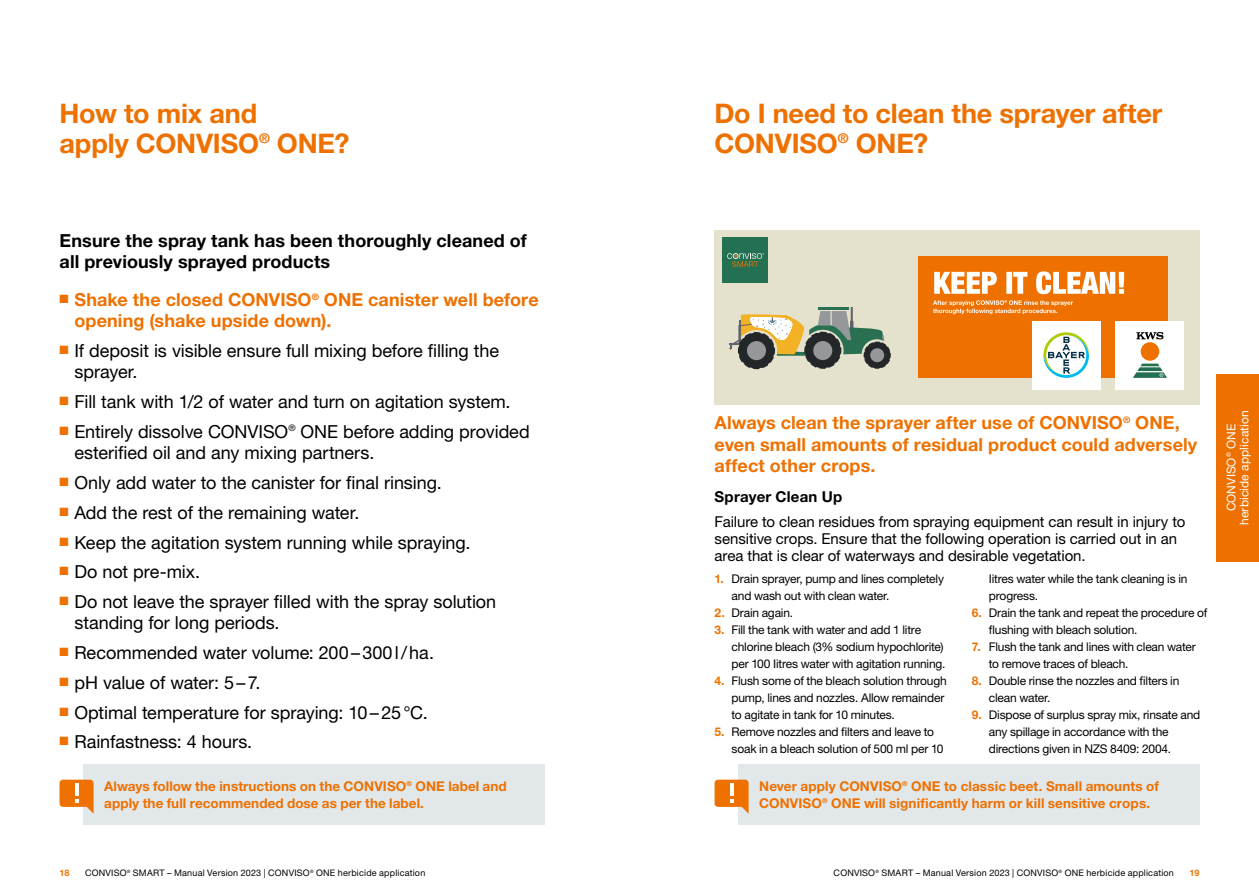
<style>
.page{position:relative;width:1259px;height:893px;background:#fff}
.page>*{position:absolute;margin:0;border:0;box-sizing:border-box;transform-origin:0 0}
.t1{font:700 27px/29.7px "Helvetica Neue LT Pro";letter-spacing:-.005em;color:#ee7100}
.t2{font:18px/21.3px "Helvetica Neue LT Pro";letter-spacing:-.005em;color:#000}
.t3{font:700 18px/21.3px "Helvetica Neue LT Pro";letter-spacing:.005em;color:#ee7100}
.t4{font:700 18px/21.3px "Helvetica Neue LT Pro";letter-spacing:.01em;color:#000}
.t5{font:15px/17px "Helvetica Neue LT Pro";letter-spacing:-.005em;color:#000}
.t6{font:700 15px "Helvetica Neue LT Pro";letter-spacing:.015em;color:#000}
.t7{font:700 13.5px/16.5px "Helvetica Neue LT Std";letter-spacing:.005em;color:#ee7100}
.t8{font:12px/17px "Helvetica Neue LT Pro";letter-spacing:-.015em;color:#000}
.t9{font:12px/13.2px "Helvetica Neue LT Pro";letter-spacing:.01em;color:#fff;text-align:center}
.t10{font:9px "Helvetica Neue LT Pro";letter-spacing:.02em;color:#000}
.t11{font:700 9px "Helvetica Neue LT Pro";color:#ee7100}
.s1{font-weight:700;color:#ee7100}
</style>
<div class="page">
<div style="left:714px;top:230px;width:289px;height:174px;background:#e4e1cc"></div>
<svg style="left:729px;top:307px;width:162px;height:62px"></svg>
<div style="left:910px;top:230px;width:289px;height:174px;background:#e4e1cc"></div>
<div style="left:918px;top:256px;width:249px;height:122px;background:#ee7100"></div>
<div style="left:1115px;top:321px;width:69px;height:68px;background:#fff"></div>
<svg style="left:1133px;top:364px;width:34px;height:14px"></svg>
<div style="left:1140px;top:342px;width:19px;height:19px;background:#ee7100;border-radius:50%"></div>
<svg style="left:1136px;top:332px;width:27px;height:7px"></svg>
<div style="left:1032px;top:321px;width:68px;height:68px;background:#fff"></div>
<svg style="left:1043px;top:332px;width:46px;height:46px"></svg>
<svg style="left:933px;top:300px;width:140px;height:14px"></svg>
<svg style="left:934px;top:271px;width:190px;height:23px"></svg>
<div style="left:722px;top:237px;width:46px;height:46px;background:#237052"></div>
<svg style="left:727px;top:253px;width:37px;height:14px"></svg>
<div style="left:1216px;top:374px;width:43px;height:187px;background:#ee7100"></div>
<div style="left:83px;top:765px;width:461px;height:60px;background:#e2e7ea"></div>
<svg style="left:60px;top:780px;width:34px;height:34px"></svg>
<div style="left:738px;top:765px;width:461px;height:60px;background:#e2e7ea"></div>
<svg style="left:714px;top:780px;width:34px;height:33px"></svg>
<h1 class="t1" style="left:60px;top:98px;width:291px">How to mix and<br>apply CONVISO<sup>®</sup> ONE?</h1>
<h2 class="t4" style="left:60px;top:229px;width:469px">Ensure the spray tank has been thoroughly cleaned of all previously sprayed products</h2>
<h2 class="t3" style="left:74px;top:289px;width:466px;text-indent:-15px">■ Shake the closed CONVISO<sup>®</sup> ONE canister well before opening (shake upside down).</h2>
<h2 class="t2" style="left:74px;top:340px;width:426px;text-indent:-15px"><sup>■</sup> If deposit is visible ensure full mixing before filling the sprayer.</h2>
<h2 class="t2" style="left:60px;top:391px;width:452px"><sup>■</sup> Fill tank with 1/2 of water and turn on agitation system.</h2>
<h2 class="t2" style="left:74px;top:421px;width:457px;text-indent:-15px"><sup>■</sup> Entirely dissolve CONVISO<sup>®</sup> ONE before adding provided esterified oil and any mixing partners.</h2>
<h2 class="t2" style="left:60px;top:472px;width:384px"><sup>■</sup> Only add water to the canister for final rinsing.</h2>
<h2 class="t2" style="left:60px;top:501px;width:301px"><sup>■</sup> Add the rest of the remaining water.</h2>
<h2 class="t2" style="left:60px;top:531px;width:412px"><sup>■</sup> Keep the agitation system running while spraying.</h2>
<h2 class="t2" style="left:60px;top:561px;width:142px"><sup>■</sup> Do not pre-mix.</h2>
<h2 class="t2" style="left:74px;top:591px;width:423px;text-indent:-15px"><sup>■</sup> Do not leave the sprayer filled with the spray solution standing for long periods.</h2>
<h2 class="t2" style="left:60px;top:642px;width:376px"><sup>■</sup> Recommended water volume: 200–300l/ha.</h2>
<h2 class="t2" style="left:60px;top:672px;width:202px"><sup>■</sup> pH value of water: 5–7.</h2>
<h2 class="t2" style="left:60px;top:701px;width:370px"><sup>■</sup> Optimal temperature for spraying: 10– 25°C.</h2>
<h2 class="t2" style="left:60px;top:731px;width:194px"><sup>■</sup> Rainfastness: 4 hours.</h2>
<h1 class="t1" style="left:714px;top:98px;width:449px">Do I need to clean the sprayer after<br>CONVISO<sup>®</sup> ONE?</h1>
<h2 class="t3" style="left:714px;top:412px;width:484px">Always clean the sprayer after use of CONVISO<sup>®</sup> ONE, even small amounts of residual product could adversely affect other crops.</h2>
<p class="t9" style="left:1224px;top:525px;width:116px;rotate:-90deg">CONVISO<sup>®</sup> ONE herbicide application</p>
<p class="t6" style="left:714px;top:487px;width:129px">Sprayer Clean Up</p>
<p class="t5" style="left:714px;top:513px;width:472px">Failure to clean residues from spraying equipment can result in injury to sensitive crops. Ensure that the following operation is carried out in an area that is clear of waterways and desirable vegetation.</p>
<p class="t8" style="left:731px;top:570px;width:214px;text-indent:-17px"><span class="s1">1.</span> Drain sprayer, pump and lines completely and wash out with clean water.</p>
<p class="t8" style="left:714px;top:604px;width:80px"><span class="s1">2.</span> Drain again.</p>
<p class="t8" style="left:731px;top:621px;width:215px;text-indent:-17px"><span class="s1">3.</span> Fill the tank with water and add 1 litre chlorine bleach (3% sodium hypochlorite) per 100 Iitres water with agitation running.</p>
<p class="t8" style="left:731px;top:672px;width:217px;text-indent:-17px"><span class="s1">4.</span> Flush some of the bleach solution through pump, lines and nozzles. Allow remainder to agitate in tank for 10 minutes.</p>
<p class="t8" style="left:731px;top:723px;width:214px;text-indent:-17px"><span class="s1">5.</span> Remove nozzles and filters and leave to soak in a bleach solution of 500 ml per 10</p>
<p class="t8" style="left:989px;top:570px;width:200px">Iitres water while the tank cleaning is in progress.</p>
<p class="t8" style="left:989px;top:604px;width:220px;text-indent:-17px"><span class="s1">6.</span> Drain the tank and repeat the procedure of flushing with bleach solution.</p>
<p class="t8" style="left:989px;top:638px;width:208px;text-indent:-17px"><span class="s1">7.</span> Flush the tank and lines with clean water to remove traces of bleach.</p>
<p class="t8" style="left:989px;top:672px;width:192px;text-indent:-17px"><span class="s1">8.</span> Double rinse the nozzles and filters in clean water.</p>
<p class="t8" style="left:989px;top:706px;width:213px;text-indent:-17px"><span class="s1">9.</span> Dispose of surplus spray mix, rinsate and any spillage in accordance with the directions given in NZS 8409: 2004.</p>
<p class="t7" style="left:104px;top:778px;width:404px">Always follow the instructions on the CONVISO<sup>®</sup> ONE label and apply the full recommended dose as per the label.</p>
<p class="t7" style="left:759px;top:778px;width:401px">Never apply CONVISO<sup>®</sup> ONE to classic beet. Small amounts of<br>CONVISO<sup>®</sup> ONE will significantly harm or kill sensitive crops.</p>
<p class="t10" style="left:85px;top:867px;width:342px">CONVISO<sup>®</sup> SMART – Manual Version 2023 | CONVISO<sup>®</sup> ONE herbicide application</p>
<p class="t10" style="left:833px;top:867px;width:342px">CONVISO<sup>®</sup> SMART – Manual Version 2023 | CONVISO<sup>®</sup> ONE herbicide application</p>
<p class="t11" style="left:60px;top:867px;width:11px">18</p>
<p class="t11" style="left:1189px;top:867px;width:11px">19</p>
</div>
